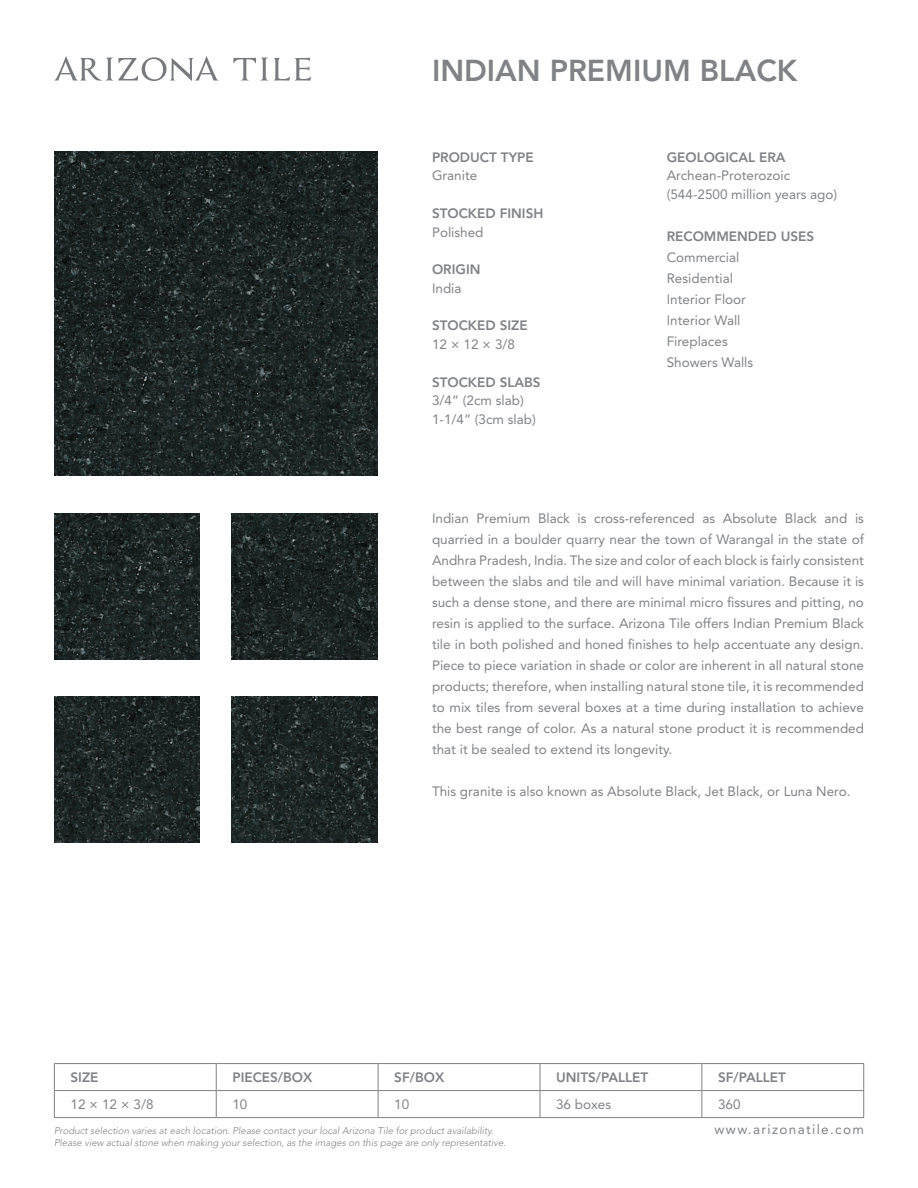
<style>
.page{position:relative;width:918px;height:1188px;background:#fff}
.page>*{position:absolute;margin:0;border:0;box-sizing:border-box;transform-origin:0 0}
.t1{font:800 30px "Avenir LT Std";color:#808285}
.t2{font:13.5px/21px "Avenir LT Std";color:#808285}
.t3{font:800 13.5px "Avenir LT Std";color:#808285}
.t4{font:13.5px "Avenir LT Std";letter-spacing:.1em;color:#808285}
.t5{font:italic 300 9.75px "Avenir LT Std";color:#808285}
</style>
<div class="page">
<svg style="left:54px;top:56px;width:165px;height:25px"></svg>
<svg style="left:233px;top:58px;width:78px;height:23px"></svg>
<img style="left:54px;top:151px;width:324px;height:325px">
<hr style="left:54px;top:1063px;width:162px;height:1px;background:#808285">
<hr style="left:216px;top:1063px;width:162px;height:1px;background:#808285">
<hr style="left:378px;top:1063px;width:162px;height:1px;background:#808285">
<hr style="left:540px;top:1063px;width:162px;height:1px;background:#808285">
<hr style="left:702px;top:1063px;width:162px;height:1px;background:#808285">
<hr style="left:54px;top:1090px;width:162px;height:1px;background:#808285">
<svg style="left:54px;top:1064px;width:1px;height:53px"></svg>
<hr style="left:216px;top:1090px;width:162px;height:1px;background:#808285">
<svg style="left:216px;top:1064px;width:1px;height:53px"></svg>
<hr style="left:378px;top:1090px;width:162px;height:1px;background:#808285">
<svg style="left:378px;top:1064px;width:1px;height:53px"></svg>
<hr style="left:540px;top:1090px;width:162px;height:1px;background:#808285">
<svg style="left:540px;top:1064px;width:1px;height:53px"></svg>
<hr style="left:702px;top:1090px;width:162px;height:1px;background:#808285">
<svg style="left:701px;top:1064px;width:1px;height:53px"></svg>
<svg style="left:863px;top:1064px;width:1px;height:53px"></svg>
<hr style="left:54px;top:1117px;width:162px;height:1px;background:#808285">
<hr style="left:216px;top:1117px;width:162px;height:1px;background:#808285">
<hr style="left:378px;top:1117px;width:162px;height:1px;background:#808285">
<hr style="left:540px;top:1117px;width:162px;height:1px;background:#808285">
<hr style="left:702px;top:1117px;width:162px;height:1px;background:#808285">
<img style="left:54px;top:696px;width:146px;height:146px">
<img style="left:231px;top:696px;width:147px;height:146px">
<img style="left:54px;top:513px;width:146px;height:147px">
<img style="left:231px;top:513px;width:147px;height:147px">
<h1 class="t1" style="left:432px;top:53px;width:367px">INDIAN PREMIUM BLACK</h1>
<p class="t3" style="left:432px;top:149px;width:103px">PRODUCT TYPE</p>
<p class="t2" style="left:432px;top:165px;width:47px">Granite</p>
<p class="t3" style="left:432px;top:205px;width:113px">STOCKED FINISH</p>
<p class="t2" style="left:432px;top:221px;width:53px">Polished</p>
<p class="t3" style="left:432px;top:261px;width:50px">ORIGIN</p>
<p class="t2" style="left:432px;top:278px;width:31px">India</p>
<p class="t3" style="left:432px;top:318px;width:97px">STOCKED SIZE</p>
<p class="t2" style="left:432px;top:334px;width:85px">12 × 12 × 3/8</p>
<p class="t3" style="left:432px;top:374px;width:110px">STOCKED SLABS</p>
<p class="t2" style="left:432px;top:391px;width:105px;line-height:18.8px">3/4” (2cm slab)<br>1-1/4” (3cm slab)</p>
<p class="t3" style="left:667px;top:149px;width:121px">GEOLOGICAL ERA</p>
<p class="t2" style="left:667px;top:166px;width:172px;line-height:18.8px">Archean-Proterozoic (544-2500 million years ago)</p>
<p class="t3" style="left:667px;top:228px;width:149px">RECOMMENDED USES</p>
<p class="t2" style="left:667px;top:247px;width:88px">Commercial<br>Residential<br>Interior Floor<br>Interior Wall<br>Fireplaces<br>Showers Walls</p>
<p class="t2" style="left:432px;top:508px;width:434px;text-align:justify">Indian Premium Black is cross-referenced as Absolute Black and is quarried in a boulder quarry near the town of Warangal in the state of Andhra Pradesh, India. The size and color of each block is fairly consistent between the slabs and tile and will have minimal variation. Because it is such a dense stone, and there are minimal micro fissures and pitting, no resin is applied to the surface. Arizona Tile offers Indian Premium Black tile in both polished and honed finishes to help accentuate any design.<br>Piece to piece variation in shade or color are inherent in all natural stone products; therefore, when installing natural stone tile, it is recommended to mix tiles from several boxes at a time during installation to achieve the best range of color. As a natural stone product it is recommended that it be sealed to extend its longevity.</p>
<p class="t2" style="left:432px;top:781px;width:420px">This granite is also known as Absolute Black, Jet Black, or Luna Nero.</p>
<p class="t3" style="left:71px;top:1070px;width:29px">SIZE</p>
<p class="t3" style="left:232px;top:1070px;width:81px">PIECES/BOX</p>
<p class="t3" style="left:394px;top:1070px;width:51px">SF/BOX</p>
<p class="t3" style="left:556px;top:1070px;width:94px">UNITS/PALLET</p>
<p class="t3" style="left:718px;top:1070px;width:69px">SF/PALLET</p>
<p class="t2" style="left:71px;top:1094px;width:85px">12 × 12 × 3/8</p>
<p class="t2" style="left:232px;top:1094px;width:17px">10</p>
<p class="t2" style="left:394px;top:1094px;width:17px">10</p>
<p class="t2" style="left:556px;top:1094px;width:57px">36 boxes</p>
<p class="t2" style="left:718px;top:1094px;width:24px">360</p>
<p class="t5" style="left:54px;top:1125px;width:441px">Product selection varies at each location. Please contact your local Arizona Tile for product availability.</p>
<p class="t5" style="left:54px;top:1137px;width:454px">Please view actual stone when making your selection, as the images on this page are only representative.</p>
<p class="t4" style="left:715px;top:1121px;width:151px">www.arizonatile.com</p>
</div>
